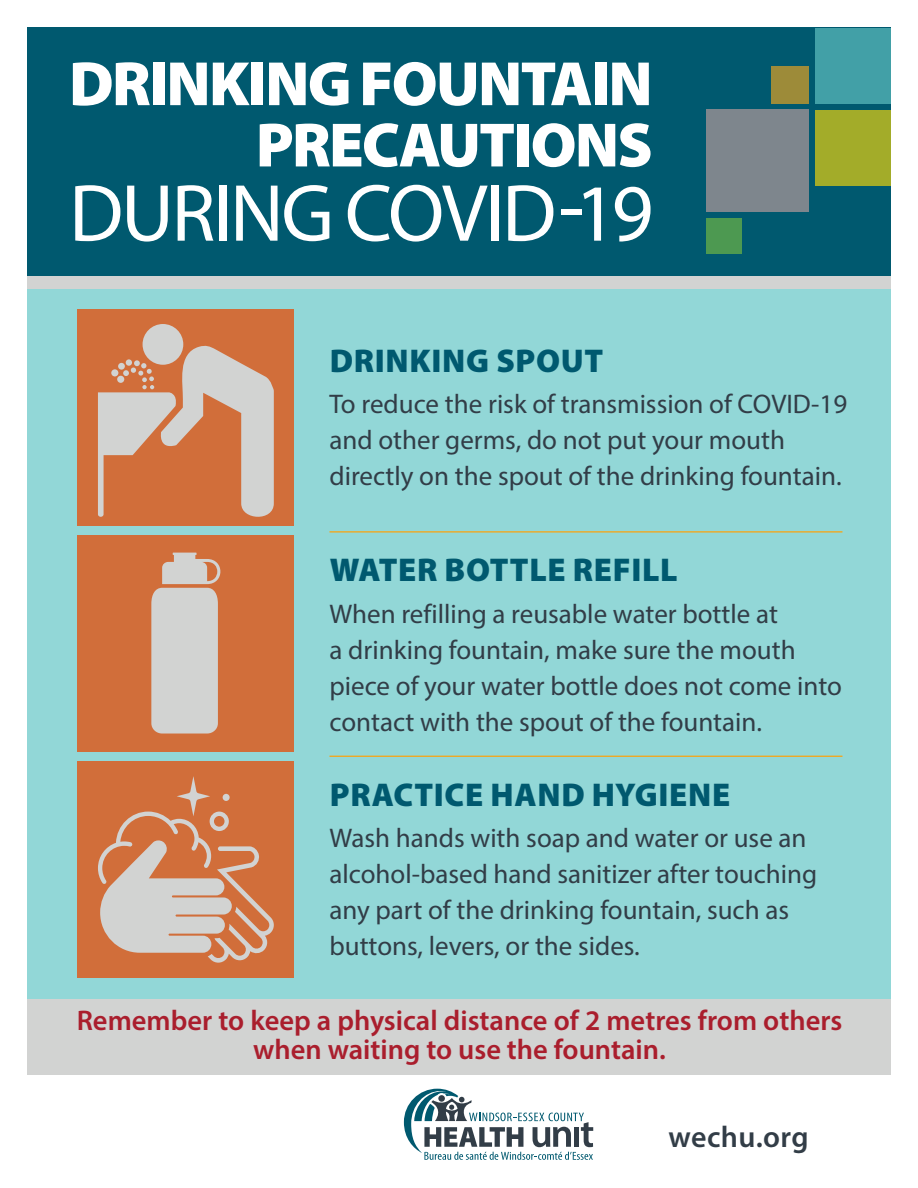
<style>
.page{position:relative;width:918px;height:1188px;background:#fff}
.page>*{position:absolute;margin:0;border:0;box-sizing:border-box;transform-origin:0 0}
.t1{font:81.75px "Myriad Pro";letter-spacing:-.03em;color:#fff}
.t2{font:900 63.15px/61.3px "Myriad Pro";letter-spacing:-.03em;color:#fff;text-align:right}
.t3{font:900 33px "Myriad Pro";letter-spacing:.02em;color:#00596f}
.t4{font:600 30px "Myriad Pro";letter-spacing:.015em;color:#323d47}
.t5{font:600 28.5px/28.5px "Myriad Pro";color:#aa1e2d;text-align:center}
.t6{font:27px/36px "Myriad Pro";color:#323d47}
</style>
<div class="page">
<div style="left:27px;top:265px;width:864px;height:805px;background:#92d7d7"></div>
<div style="left:27px;top:28px;width:864px;height:248px;background:#00596f"></div>
<div style="left:27px;top:276px;width:864px;height:12px;background:#d2d3d2"></div>
<div style="left:706px;top:110px;width:103px;height:102px;background:#7e868d"></div>
<div style="left:27px;top:999px;width:864px;height:76px;background:#d2d3d2"></div>
<svg style="left:404px;top:1089px;width:189px;height:71px"></svg>
<div style="left:815px;top:110px;width:76px;height:76px;background:#a3ac29"></div>
<div style="left:77px;top:309px;width:217px;height:217px;background:#d16e3a"></div>
<div style="left:77px;top:535px;width:217px;height:217px;background:#d16e3a"></div>
<div style="left:77px;top:761px;width:217px;height:217px;background:#d16e3a"></div>
<div style="left:815px;top:28px;width:76px;height:76px;background:#42a0a7"></div>
<div style="left:771px;top:66px;width:38px;height:38px;background:#9d8b39"></div>
<div style="left:706px;top:218px;width:36px;height:35px;background:#4d9951"></div>
<hr style="left:329px;top:531px;width:513px;height:2px;background:#f3a71d">
<hr style="left:329px;top:756px;width:513px;height:1px;background:#f3a71d">
<svg style="left:98px;top:776px;width:176px;height:187px"></svg>
<svg style="left:151px;top:553px;width:70px;height:181px;background:#d1c4bc"></svg>
<div style="left:143px;top:324px;width:40px;height:41px;background:#d2d3d2;border-radius:50%"></div>
<svg style="left:98px;top:345px;width:176px;height:172px"></svg>
<h2 class="t2" style="left:69px;top:51px;width:585px">DRINKING FOUNTAIN<br>PRECAUTIONS</h2>
<h1 class="t1" style="left:69px;top:163px;width:586px">DURING COVID-19</h1>
<p class="t3" style="left:330px;top:339px;width:275px">DRINKING SPOUT</p>
<p class="t6" style="left:329px;top:386px;width:519px">To reduce the risk of transmission of COVID-19 and other germs, do not put your mouth directly on the spout of the drinking fountain.</p>
<p class="t3" style="left:330px;top:548px;width:349px">WATER BOTTLE REFILL</p>
<p class="t6" style="left:329px;top:595px;width:514px">When refilling a reusable water bottle at<br>a drinking fountain, make sure the mouth piece of your water bottle does not come into contact with the spout of the fountain.</p>
<p class="t3" style="left:330px;top:773px;width:402px">PRACTICE HAND HYGIENE</p>
<p class="t6" style="left:329px;top:820px;width:489px">Wash hands with soap and water or use an alcohol-based hand sanitizer after touching any part of the drinking fountain, such as buttons, levers, or the sides.</p>
<p class="t5" style="left:77px;top:1006px;width:767px">Remember to keep a physical distance of 2 metres from others when waiting to use the fountain.</p>
<p class="t4" style="left:669px;top:1118px;width:142px">wechu.org</p>
</div>
